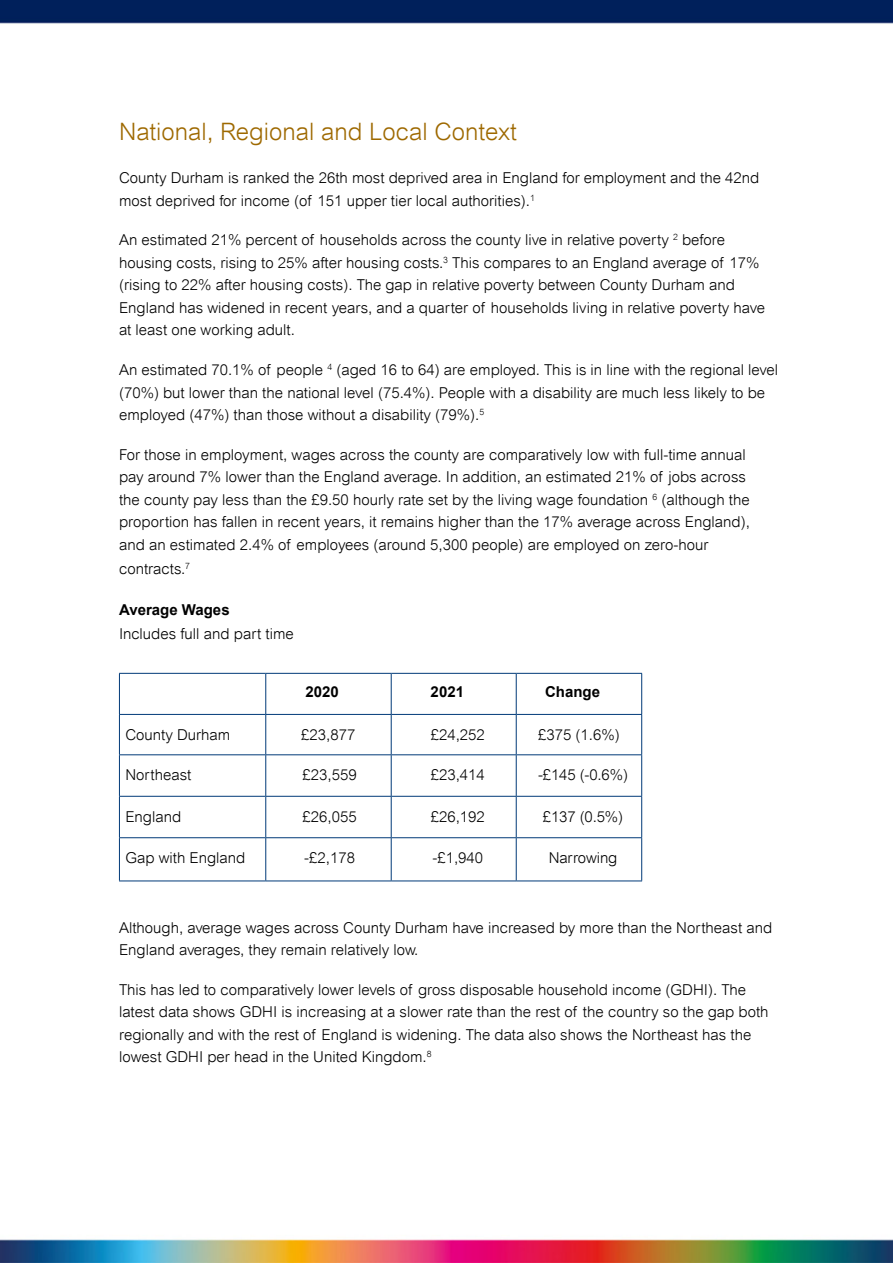
<style>
.page{position:relative;width:893px;height:1263px;background:#fff}
.page>*{position:absolute;margin:0;border:0;box-sizing:border-box;transform-origin:0 0}
.t1{font:300 24px "Arial";color:#9e6900}
.P1{font:300 15px/22.5px "Arial";color:#000}
.P1-2{font:700 15px "Arial";color:#000}
</style>
<div class="page">
<img style="left:0;top:0;width:893px;height:1263px">
<hr style="left:119px;top:673px;width:147px;height:1px;background:#003a78">
<hr style="left:119px;top:674px;width:1px;height:40px;background:#003a78">
<hr style="left:266px;top:673px;width:125px;height:1px;background:#003a78">
<hr style="left:265px;top:674px;width:1px;height:40px;background:#003a78">
<hr style="left:391px;top:673px;width:125px;height:1px;background:#003a78">
<hr style="left:391px;top:674px;width:1px;height:40px;background:#003a78">
<hr style="left:516px;top:673px;width:126px;height:1px;background:#003a78">
<hr style="left:516px;top:674px;width:1px;height:40px;background:#003a78">
<hr style="left:641px;top:674px;width:1px;height:40px;background:#003a78">
<hr style="left:119px;top:714px;width:147px;height:1px;background:#003a78">
<hr style="left:119px;top:715px;width:1px;height:39px;background:#003a78">
<hr style="left:266px;top:714px;width:125px;height:1px;background:#003a78">
<hr style="left:265px;top:715px;width:1px;height:39px;background:#003a78">
<hr style="left:391px;top:714px;width:125px;height:1px;background:#003a78">
<hr style="left:391px;top:715px;width:1px;height:39px;background:#003a78">
<hr style="left:516px;top:714px;width:126px;height:1px;background:#003a78">
<hr style="left:516px;top:715px;width:1px;height:39px;background:#003a78">
<hr style="left:641px;top:715px;width:1px;height:39px;background:#003a78">
<hr style="left:119px;top:754px;width:147px;height:1px;background:#003a78">
<hr style="left:119px;top:755px;width:1px;height:41px;background:#003a78">
<hr style="left:266px;top:754px;width:125px;height:1px;background:#003a78">
<hr style="left:265px;top:755px;width:1px;height:41px;background:#003a78">
<hr style="left:391px;top:754px;width:125px;height:1px;background:#003a78">
<hr style="left:391px;top:755px;width:1px;height:41px;background:#003a78">
<hr style="left:516px;top:754px;width:126px;height:1px;background:#003a78">
<hr style="left:516px;top:755px;width:1px;height:41px;background:#003a78">
<hr style="left:641px;top:755px;width:1px;height:41px;background:#003a78">
<hr style="left:119px;top:796px;width:147px;height:1px;background:#003a78">
<hr style="left:119px;top:797px;width:1px;height:40px;background:#003a78">
<hr style="left:266px;top:796px;width:125px;height:1px;background:#003a78">
<hr style="left:265px;top:797px;width:1px;height:40px;background:#003a78">
<hr style="left:391px;top:796px;width:125px;height:1px;background:#003a78">
<hr style="left:391px;top:797px;width:1px;height:40px;background:#003a78">
<hr style="left:516px;top:796px;width:126px;height:1px;background:#003a78">
<hr style="left:516px;top:797px;width:1px;height:40px;background:#003a78">
<hr style="left:641px;top:797px;width:1px;height:40px;background:#003a78">
<hr style="left:119px;top:837px;width:147px;height:1px;background:#003a78">
<hr style="left:119px;top:838px;width:1px;height:42px;background:#003a78">
<hr style="left:266px;top:837px;width:125px;height:1px;background:#003a78">
<hr style="left:265px;top:838px;width:1px;height:42px;background:#003a78">
<hr style="left:391px;top:837px;width:125px;height:1px;background:#003a78">
<hr style="left:391px;top:838px;width:1px;height:42px;background:#003a78">
<hr style="left:516px;top:837px;width:126px;height:1px;background:#003a78">
<hr style="left:516px;top:838px;width:1px;height:42px;background:#003a78">
<hr style="left:641px;top:838px;width:1px;height:42px;background:#003a78">
<hr style="left:119px;top:880px;width:147px;height:1px;background:#003a78">
<hr style="left:266px;top:880px;width:125px;height:1px;background:#003a78">
<hr style="left:391px;top:880px;width:125px;height:1px;background:#003a78">
<hr style="left:516px;top:880px;width:126px;height:1px;background:#003a78">
<h3 class="t1" style="left:119px;top:118px;width:399px">National, Regional and Local Context</h3>
<p class="P1" style="left:119px;top:167px;width:642px">County Durham is ranked the 26th most deprived area in England for employment and the 42nd most deprived for income (of 151 upper tier local authorities).<sup>1</sup></p>
<p class="P1" style="left:119px;top:229px;width:647px">An estimated 21% percent of households across the county live in relative poverty <sup>2</sup> before housing costs, rising to 25% after housing costs.<sup>3</sup> This compares to an England average of 17% (rising to 22% after housing costs). The gap in relative poverty between County Durham and England has widened in recent years, and a quarter of households living in relative poverty have at least one working adult.</p>
<p class="P1" style="left:119px;top:358px;width:661px">An estimated 70.1% of people <sup>4</sup> (aged 16 to 64) are employed. This is in line with the regional level (70%) but lower than the national level (75.4%). People with a disability are much less likely to be employed (47%) than those without a disability (79%).<sup>5</sup></p>
<p class="P1" style="left:119px;top:443px;width:632px">For those in employment, wages across the county are comparatively low with full-time annual pay around 7% lower than the England average. In addition, an estimated 21% of jobs across the county pay less than the £9.50 hourly rate set by the living wage foundation <sup>6</sup> (although the proportion has fallen in recent years, it remains higher than the 17% average across England), and an estimated 2.4% of employees (around 5,300 people) are employed on zero-hour</p>
<p class="P1" style="left:119px;top:557px;width:73px">contracts.<sup>7</sup></p>
<p class="P1-2" style="left:119px;top:599px;width:112px">Average Wages</p>
<p class="P1" style="left:119px;top:622px;width:176px">Includes full and part time</p>
<p class="P1-2" style="left:305px;top:682px;width:35px">2020</p>
<p class="P1-2" style="left:431px;top:682px;width:35px">2021</p>
<p class="P1-2" style="left:545px;top:682px;width:57px">Change</p>
<p class="P1" style="left:125px;top:723px;width:107px">County Durham</p>
<p class="P1" style="left:301px;top:723px;width:56px">£23,877</p>
<p class="P1" style="left:431px;top:723px;width:56px">£24,252</p>
<p class="P1" style="left:538px;top:723px;width:83px">£375 (1.6%)</p>
<p class="P1" style="left:125px;top:764px;width:67px">Northeast</p>
<p class="P1" style="left:303px;top:764px;width:56px">£23,559</p>
<p class="P1" style="left:431px;top:764px;width:56px">£23,414</p>
<p class="P1" style="left:538px;top:764px;width:91px">-£145 (-0.6%)</p>
<p class="P1" style="left:125px;top:805px;width:57px">England</p>
<p class="P1" style="left:303px;top:805px;width:56px">£26,055</p>
<p class="P1" style="left:431px;top:805px;width:56px">£26,192</p>
<p class="P1" style="left:543px;top:805px;width:82px">£137 (0.5%)</p>
<p class="P1" style="left:125px;top:847px;width:122px">Gap with England</p>
<p class="P1" style="left:304px;top:847px;width:52px">-£2,178</p>
<p class="P1" style="left:432px;top:847px;width:52px">-£1,940</p>
<p class="P1" style="left:549px;top:847px;width:70px">Narrowing</p>
<p class="P1" style="left:119px;top:916px;width:655px">Although, average wages across County Durham have increased by more than the Northeast and<br>England averages, they remain relatively low.</p>
<p class="P1" style="left:119px;top:978px;width:651px">This has led to comparatively lower levels of gross disposable household income (GDHI). The latest data shows GDHI is increasing at a slower rate than the rest of the country so the gap both regionally and with the rest of England is widening. The data also shows the Northeast has the lowest GDHI per head in the United Kingdom.<sup>8</sup></p>
</div>
